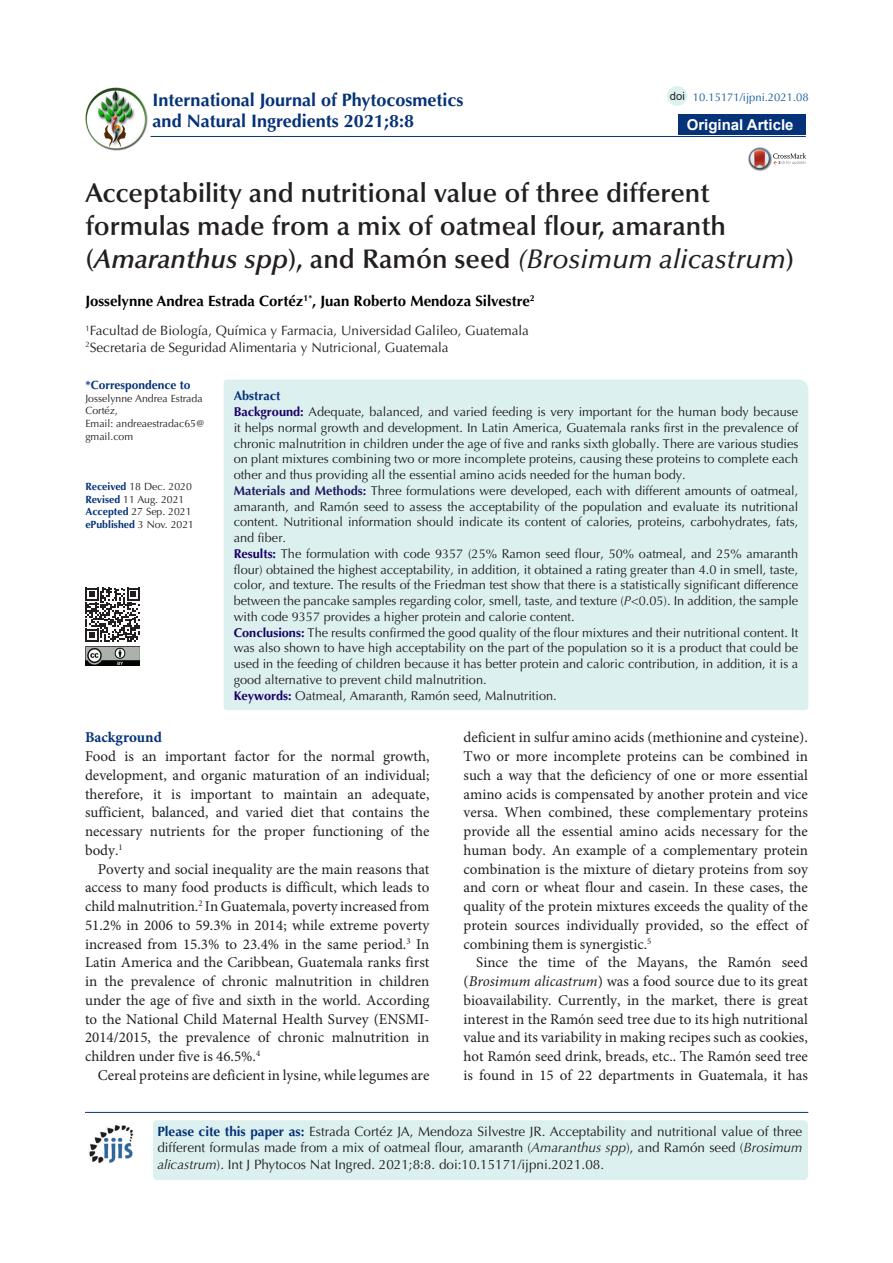
<style>
.page{position:relative;width:893px;height:1263px;background:#fff}
.page>*{position:absolute;margin:0;border:0;box-sizing:border-box;transform-origin:0 0}
.t1{font:600 27px/33px "Optima LT Std";color:#231f20}
.t2{font:700 18px/21px "Optima LT Std";color:#053278}
.t3{font:15px/18.8px "Minion Pro";color:#231f20;text-align:justify}
.t4{font:700 15px "Optima LT Std";color:#000}
.t5{font:700 15px "Arial";color:#fff}
.t6{font:700 15px "Minion Pro";color:#053278}
.Default{font:13.5px/16.5px "Optima LT Std";color:#231f20;text-align:justify}
.t7{font:12.75px/15.8px "Optima LT Std";color:#231f20;text-align:justify}
.Default-2{font:700 12.75px "Optima LT Std";color:#053278}
.t8{font:700 12px "Optima LT Std";color:#053278}
.t9{font:11.25px "Optima LT Std";color:#175d9e}
.t10{font:11.25px "Arial";color:#231f20}
.t11{font:10.5px/12.6px "Optima LT Std";color:#231f20}
.t12{font:700 10.5px "Optima LT Std";color:#053278}
.s1{font-style:italic}
.s2{font-weight:500;font-style:italic}
.s3{font-weight:700;color:#053278}
.s4{font-weight:400;color:#231f20}
.s5{font-weight:700;color:#190066}
.s6{font-weight:700;color:#231d60}
</style>
<div class="page">
<hr style="left:151px;top:136px;width:655px;height:1px;background:#053278">
<div style="left:678px;top:115px;width:128px;height:20px;background:#053278"></div>
<div style="left:667px;top:86px;width:20px;height:20px;background:#ddf1f1;border-radius:50%"></div>
<img style="left:85px;top:87px;width:62px;height:63px">
<img style="left:748px;top:147px;width:19px;height:24px">
<svg style="left:749px;top:148px;width:57px;height:21px"></svg>
<hr style="left:85px;top:1112px;width:723px;height:1px;background:#053278">
<div style="left:153px;top:1120px;width:655px;height:60px;background:#dcf0f0;border-radius:4px"></div>
<img style="left:89px;top:1125px;width:45px;height:39px">
<div style="left:223px;top:379px;width:586px;height:331px;background:#dcf0f0"></div>
<svg style="left:85px;top:588px;width:55px;height:54px"></svg>
<img style="left:85px;top:646px;width:54px;height:19px">
<p class="t2" style="left:153px;top:89px;width:312px">International Journal of Phytocosmetics and Natural Ingredients 2021;8:8</p>
<p class="t10" style="left:670px;top:88px;width:17px">doi</p>
<p class="t9" style="left:693px;top:91px;width:117px">10.15171/ijpni.2021.08</p>
<p class="t5" style="left:687px;top:114px;width:108px">Original Article</p>
<p class="t1" style="left:85px;top:177px;width:710px">Acceptability and nutritional value of three different formulas made from a mix of oatmeal flour, amaranth (<span class="s1">Amaranthus spp</span>), and Ramón seed <span class="s2">(Brosimum alicastrum</span>)</p>
<p class="t4" style="left:85px;top:292px;width:451px">Josselynne Andrea Estrada Cortéz<sup>1*</sup>, Juan Roberto Mendoza Silvestre<sup>2</sup></p>
<p class="Default" style="left:85px;top:322px;width:445px"><sup>1</sup>Facultad de Biología, Química y Farmacia, Universidad Galileo, Guatemala</p>
<p class="Default" style="left:85px;top:339px;width:365px"><sup>2</sup>Secretaria de Seguridad Alimentaria y Nutricional, Guatemala</p>
<p class="t8" style="left:85px;top:378px;width:107px">*Correspondence to</p>
<p class="t11" style="left:85px;top:392px;width:119px">Josselynne Andrea Estrada<br>Cortéz,</p>
<p class="t11" style="left:85px;top:417px;width:121px">Email: andreaestradac65@ gmail.com</p>
<p class="t11" style="left:85px;top:480px;width:108px"><span class="s3">Received</span> 18 Dec. 2020</p>
<p class="t11" style="left:85px;top:493px;width:101px"><span class="s3">Revised</span> 11 Aug. 2021</p>
<p class="t11" style="left:85px;top:505px;width:108px"><span class="s3">Accepted</span> 27 Sep. 2021</p>
<p class="t12" style="left:85px;top:518px;width:110px">ePublished <span class="s4">3 Nov. 2021</span></p>
<p class="Default-2" style="left:234px;top:389px;width:48px">Abstract</p>
<p class="t7" style="left:234px;top:404px;width:566px"><span class="s5">Background:</span> Adequate, balanced, and varied feeding is very important for the human body because it helps normal growth and development. In Latin America, Guatemala ranks first in the prevalence of chronic malnutrition in children under the age of five and ranks sixth globally. There are various studies on plant mixtures combining two or more incomplete proteins, causing these proteins to complete each other and thus providing all the essential amino acids needed for the human body.</p>
<p class="t7" style="left:234px;top:483px;width:566px"><span class="s6">Materials and Methods:</span> Three formulations were developed, each with different amounts of oatmeal, amaranth, and Ramón seed to assess the acceptability of the population and evaluate its nutritional content. Nutritional information should indicate its content of calories, proteins, carbohydrates, fats, and fiber.</p>
<p class="t7" style="left:234px;top:546px;width:566px"><span class="s5">Results:</span> The formulation with code 9357 (25% Ramon seed flour, 50% oatmeal, and 25% amaranth flour) obtained the highest acceptability, in addition, it obtained a rating greater than 4.0 in smell, taste, color, and texture. The results of the Friedman test show that there is a statistically significant difference between the pancake samples regarding color, smell, taste, and texture (<span class="s1">P</span>&lt;0.05). In addition, the sample with code 9357 provides a higher protein and calorie content.</p>
<p class="t7" style="left:234px;top:625px;width:566px"><span class="s5">Conclusions:</span> The results confirmed the good quality of the flour mixtures and their nutritional content. It was also shown to have high acceptability on the part of the population so it is a product that could be used in the feeding of children because it has better protein and caloric contribution, in addition, it is a good alternative to prevent child malnutrition.</p>
<p class="t7" style="left:234px;top:688px;width:325px"><span class="s5">Keywords:</span> Oatmeal, Amaranth, Ramón seed, Malnutrition.</p>
<p class="t6" style="left:85px;top:727px;width:78px">Background</p>
<p class="t3" style="left:85px;top:747px;width:346px">Food is an important factor for the normal growth, development, and organic maturation of an individual; therefore, it is important to maintain an adequate, sufficient, balanced, and varied diet that contains the necessary nutrients for the proper functioning of the body.<sup>1</sup></p>
<p class="t3" style="left:85px;top:859px;width:346px;text-indent:13px">Poverty and social inequality are the main reasons that access to many food products is difficult, which leads to child malnutrition.<sup>2</sup> In Guatemala, poverty increased from 51.2% in 2006 to 59.3% in 2014; while extreme poverty increased from 15.3% to 23.4% in the same period.<sup>3</sup> In Latin America and the Caribbean, Guatemala ranks first in the prevalence of chronic malnutrition in children under the age of five and sixth in the world. According to the National Child Maternal Health Survey (ENSMI-2014/2015, the prevalence of chronic malnutrition in children under five is 46.5%.<sup>4</sup></p>
<p class="t3" style="left:98px;top:1066px;width:333px">Cereal proteins are deficient in lysine, while legumes are</p>
<p class="t3" style="left:463px;top:728px;width:346px">deficient in sulfur amino acids (methionine and cysteine).<br>Two or more incomplete proteins can be combined in such a way that the deficiency of one or more essential amino acids is compensated by another protein and vice versa. When combined, these complementary proteins provide all the essential amino acids necessary for the human body. An example of a complementary protein combination is the mixture of dietary proteins from soy and corn or wheat flour and casein. In these cases, the quality of the protein mixtures exceeds the quality of the protein sources individually provided, so the effect of combining them is synergistic.<sup>5</sup></p>
<p class="t3" style="left:463px;top:953px;width:346px;text-indent:13px">Since the time of the Mayans, the Ramón seed (<span class="s1">Brosimum alicastrum</span>) was a food source due to its great bioavailability. Currently, in the market, there is great interest in the Ramón seed tree due to its high nutritional value and its variability in making recipes such as cookies, hot Ramón seed drink, breads, etc.. The Ramón seed tree is found in 15 of 22 departments in Guatemala, it has</p>
<p class="Default" style="left:157px;top:1123px;width:647px"><span class="s3">Please cite this paper as:</span> Estrada Cortéz JA, Mendoza Silvestre JR. Acceptability and nutritional value of three different formulas made from a mix of oatmeal flour, amaranth (<span class="s1">Amaranthus spp</span>), and Ramón seed (<span class="s1">Brosimum alicastrum</span>). Int J Phytocos Nat Ingred. 2021;8:8. doi:10.15171/ijpni.2021.08.</p>
</div>
